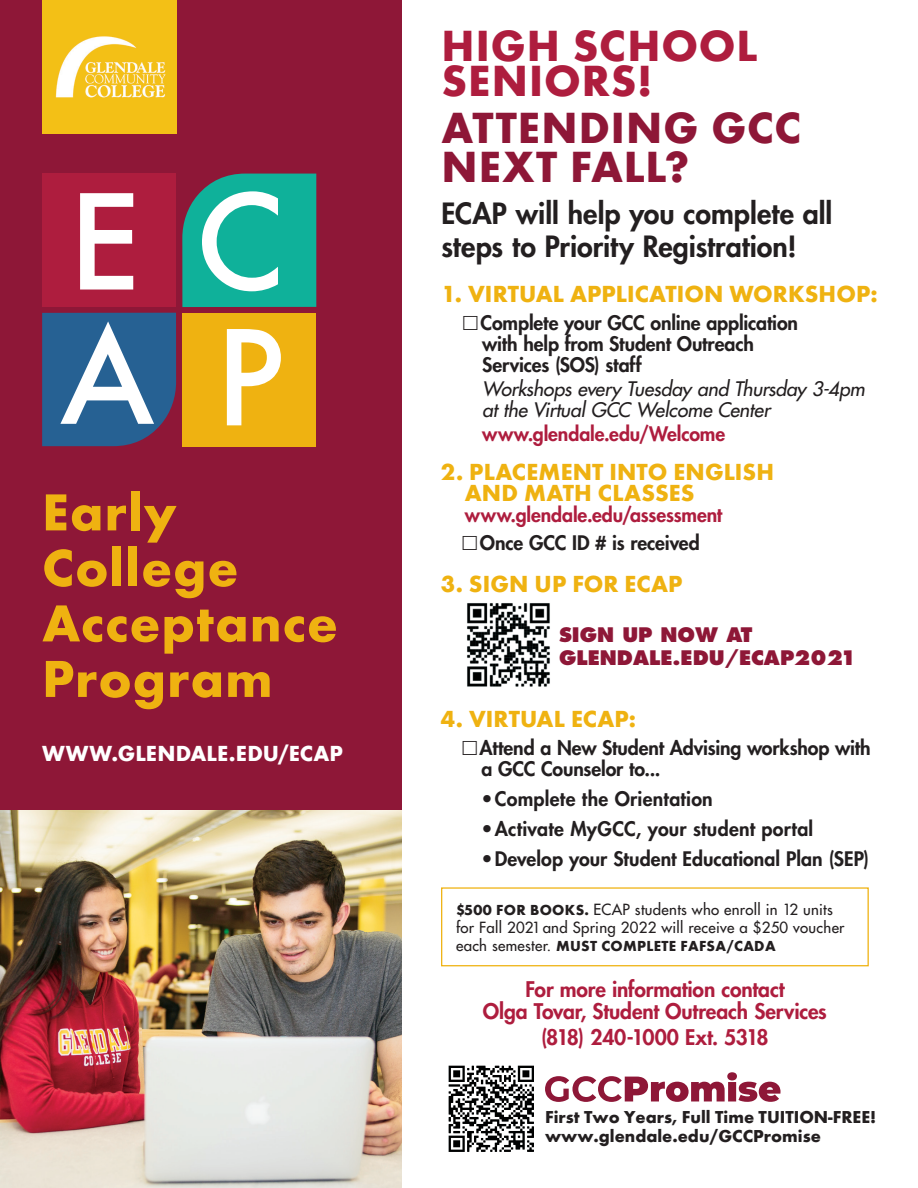
<style>
.page{position:relative;width:918px;height:1188px;background:#fff}
.page>*{position:absolute;margin:0;border:0;box-sizing:border-box;transform-origin:0 0}
.t1{font:700 54px/55.5px "Futura";letter-spacing:.02em;color:#efb211}
.t2{font:700 45px/38.5px "Futura";letter-spacing:.02em;color:#8e1737}
.t3{font:700 45px/34.5px "Futura";letter-spacing:.02em;color:#ae1d3e}
.t4{font:800 28.5px/33px "Futura";color:#231f20}
.t5{font:700 24px/21px "Futura";letter-spacing:.005em;color:#efb211}
.t6{font:700 22.5px "Futura";letter-spacing:.005em;color:#fff}
.t7{font:800 21px/22.5px "Futura";letter-spacing:-.005em;color:#ae1d3e;text-align:center}
.t8{font:800 19.5px/21px "Futura";letter-spacing:-.005em;color:#231f20}
.t9{font:italic 19.5px/21px "Futura";letter-spacing:-.01em;color:#231f20}
.t10{font:800 19.5px "Futura";letter-spacing:.015em;color:#231f20}
.t11{font:800 19.5px "Futura";letter-spacing:-.005em;color:#ae1d3e}
.t12{font:800 19.5px/23.4px "Futura";color:#8e1737}
.t13{font:700 17.85px/19.4px "Futura";color:#231f20}
.t14{font:15px/18px "Futura";letter-spacing:.02em;color:#231f20}
.s1{font-weight:700}
</style>
<div class="page">
<div style="left:0;top:0;width:402px;height:810px;background:#8e1737"></div>
<img style="left:0;top:810px;width:402px;height:378px">
<img style="left:42px;top:0;width:134px;height:134px">
<div style="left:42px;top:173px;width:134px;height:134px;background:#ae1d3e"></div>
<svg style="left:80px;top:193px;width:53px;height:97px"></svg>
<div style="left:182px;top:313px;width:134px;height:134px;background:#efb211"></div>
<svg style="left:182px;top:174px;width:134px;height:133px;background:#39b4a3"></svg>
<svg style="left:227px;top:329px;width:54px;height:96px"></svg>
<svg style="left:42px;top:313px;width:134px;height:133px;background:#5079a1"></svg>
<div style="left:441px;top:887px;width:428px;height:79px;border:1px solid #efb211"></div>
<svg style="left:545px;top:1072px;width:236px;height:30px"></svg>
<img style="left:467px;top:603px;width:83px;height:84px">
<img style="left:448px;top:1065px;width:86px;height:87px">
<h1 class="t1" style="left:42px;top:484px;width:297px">Early<br>College<br>Acceptance<br>Program</h1>
<p class="t6" style="left:42px;top:740px;width:302px">WWW.GLENDALE.EDU/ECAP</p>
<h2 class="t3" style="left:442px;top:28px;width:318px">HIGH SCHOOL<br>SENIORS!</h2>
<h2 class="t2" style="left:442px;top:108px;width:361px">ATTENDING GCC<br>NEXT FALL?</h2>
<h3 class="t4" style="left:442px;top:197px;width:392px">ECAP will help you complete all steps to Priority Registration!</h3>
<p class="t5" style="left:442px;top:283px;width:438px">1. VIRTUAL APPLICATION WORKSHOP:</p>
<p class="t8" style="left:481px;top:312px;width:319px">Complete your GCC online application with help from Student Outreach<br>Services (SOS) staff</p>
<p class="t9" style="left:482px;top:379px;width:384px">Workshops every Tuesday and Thursday 3-4pm at the Virtual GCC Welcome Center</p>
<p class="t11" style="left:482px;top:421px;width:245px">www.glendale.edu/Welcome</p>
<p class="t5" style="left:465px;top:461px;width:311px;text-indent:-24px">2. PLACEMENT INTO ENGLISH<br>AND MATH CLASSES</p>
<p class="t11" style="left:465px;top:502px;width:259px">www.glendale.edu/assessment</p>
<p class="t8" style="left:480px;top:532px;width:221px">Once GCC ID # is received</p>
<p class="t5" style="left:441px;top:573px;width:243px">3. SIGN UP FOR ECAP</p>
<p class="t12" style="left:559px;top:623px;width:299px">SIGN UP NOW AT<br>GLENDALE.EDU/ECAP2021</p>
<p class="t5" style="left:441px;top:708px;width:197px">4. VIRTUAL ECAP:</p>
<p class="t8" style="left:480px;top:737px;width:393px">Attend a New Student Advising workshop with a GCC Counselor to...</p>
<p class="t10" style="left:481px;top:786px;width:233px">•Complete the Orientation</p>
<p class="t10" style="left:481px;top:816px;width:333px">•Activate MyGCC, your student portal</p>
<p class="t8" style="left:481px;top:848px;width:389px">•Develop your Student Educational Plan (SEP)</p>
<p class="t14" style="left:456px;top:900px;width:390px"><span class="s1">$500 FOR BOOKS.</span> ECAP students who enroll in 12 units for Fall 2021 and Spring 2022 will receive a $250 voucher each semester. <span class="s1">MUST COMPLETE FAFSA/CADA</span></p>
<p class="t7" style="left:483px;top:977px;width:345px">For more information contact<br>Olga Tovar, Student Outreach Services</p>
<p class="t7" style="left:541px;top:1025px;width:229px">(818) 240-1000 Ext. 5318</p>
<p class="t13" style="left:545px;top:1107px;width:333px">First Two Years, Full Time TUITION-FREE! www.glendale.edu/GCCPromise</p>
</div>
